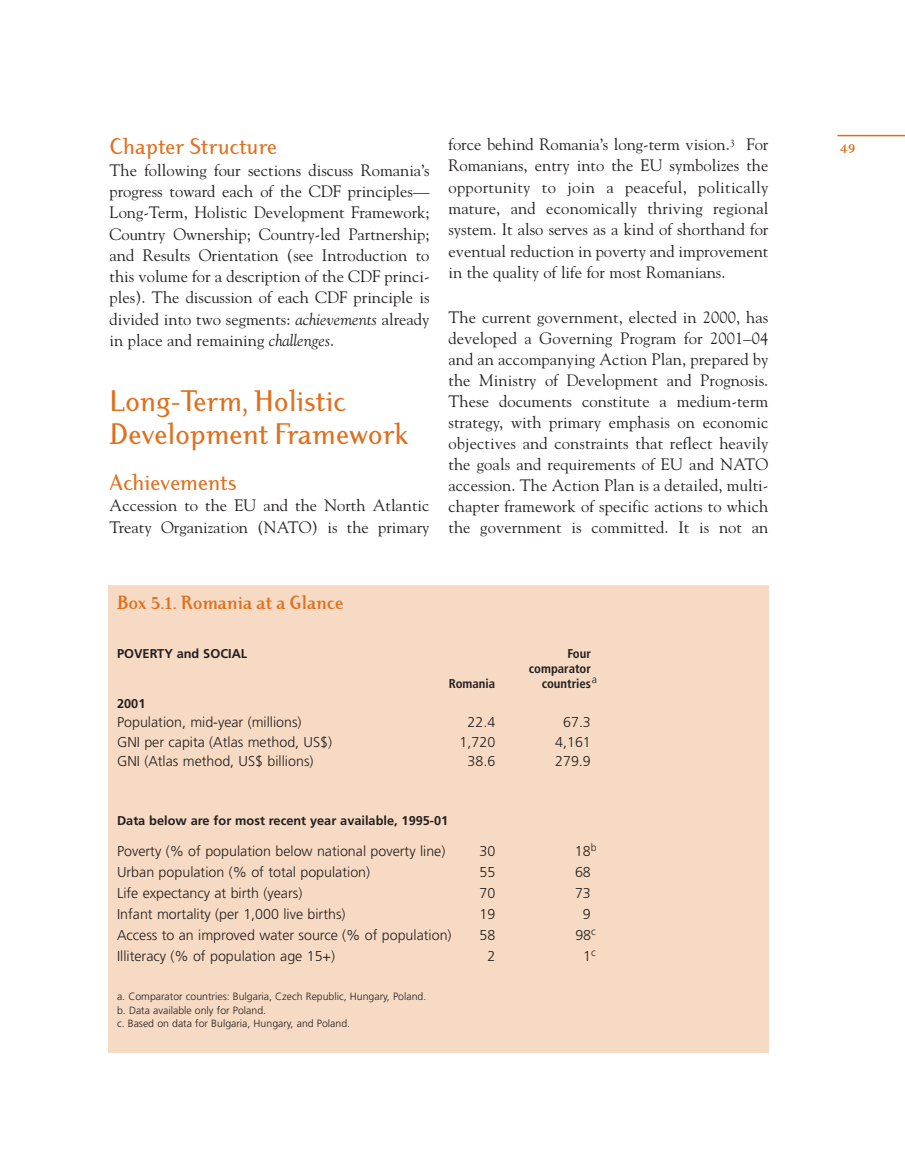
<style>
.page{position:relative;width:905px;height:1161px;background:#fff}
.page>*{position:absolute;margin:0;border:0;box-sizing:border-box;transform-origin:0 0}
.t1{font:500 31.5px/33px "Dyadis ITC";color:#df6f1d}
.t2{font:500 24px "Dyadis ITC";color:#df6f1d}
.t3{font:700 20.25px "Dyadis ITC";color:#df6f1d}
.t4{font:16.5px/21.3px "Goudy";color:#231f20;text-align:justify}
.t5{font:700 15px "Dyadis ITC";color:#df6f1d}
.t6{font:300 14.25px "Frutiger";color:#231f20}
.t7{font:700 12.75px "Frutiger";color:#231f20}
.t8{font:700 condensed 12.75px/15px "Frutiger";color:#231f20;text-align:right}
.t9{font:300 10.5px/13.5px "Frutiger";color:#231f20}
.s1{font-style:italic}
</style>
<div class="page">
<hr style="left:837px;top:135px;width:67px;height:1px;background:#df6f1d">
<div style="left:108px;top:586px;width:660px;height:467px;background:#f7dac3"></div>
<h2 class="t2" style="left:110px;top:137px;width:169px">Chapter Structure</h2>
<p class="t4" style="left:110px;top:161px;width:321px">The following four sections discuss Romania’s progress toward each of the CDF principles— Long-Term, Holistic Development Framework; Country Ownership; Country-led Partnership; and Results Orientation (see Introduction to this volume for a description of the CDF princi&shy;ples). The discussion of each CDF principle is divided into two segments: <span class="s1">achievements</span> already in place and remaining <span class="s1">challenges</span>.</p>
<h1 class="t1" style="left:110px;top:386px;width:300px">Long-Term, Holistic<br>Development Framework</h1>
<h2 class="t2" style="left:110px;top:473px;width:129px">Achievements</h2>
<p class="t4" style="left:110px;top:496px;width:321px">Accession to the EU and the North Atlantic<br>Treaty Organization (NATO) is the primary</p>
<p class="t4" style="left:448px;top:135px;width:321px">force behind Romania’s long-term vision.<sup>3</sup> For Romanians, entry into the EU symbolizes the opportunity to join a peaceful, politically mature, and economically thriving regional system. It also serves as a kind of shorthand for eventual reduction in poverty and improvement in the quality of life for most Romanians.</p>
<p class="t4" style="left:448px;top:308px;width:321px">The current government, elected in 2000, has developed a Governing Program for 2001–04 and an accompanying Action Plan, prepared by the Ministry of Development and Prognosis.<br>These documents constitute a medium-term strategy, with primary emphasis on economic objectives and constraints that reflect heavily the goals and requirements of EU and NATO accession. The Action Plan is a detailed, multi&shy;chapter framework of specific actions to which the government is committed. It is not an</p>
<p class="t3" style="left:117px;top:594px;width:228px">Box 5.1. Romania at a Glance</p>
<p class="t7" style="left:117px;top:649px;width:132px">POVERTY and SOCIAL</p>
<p class="t8" style="left:529px;top:647px;width:63px">Four comparator</p>
<p class="t8" style="left:448px;top:677px;width:48px">Romania</p>
<p class="t8" style="left:541px;top:677px;width:57px">countries<sup>a</sup></p>
<p class="t7" style="left:117px;top:698px;width:30px">2001</p>
<p class="t6" style="left:117px;top:717px;width:186px">Population, mid-year (millions)</p>
<p class="t6" style="left:467px;top:717px;width:29px">22.4</p>
<p class="t6" style="left:563px;top:717px;width:29px">67.3</p>
<p class="t6" style="left:117px;top:736px;width:216px">GNI per capita (Atlas method, US$)</p>
<p class="t6" style="left:459px;top:736px;width:37px">1,720</p>
<p class="t6" style="left:555px;top:736px;width:37px">4,161</p>
<p class="t6" style="left:117px;top:756px;width:198px">GNI (Atlas method, US$ billions)</p>
<p class="t6" style="left:467px;top:756px;width:29px">38.6</p>
<p class="t6" style="left:555px;top:756px;width:37px">279.9</p>
<p class="t7" style="left:117px;top:815px;width:333px">Data below are for most recent year available, 1995-01</p>
<p class="t6" style="left:117px;top:846px;width:330px">Poverty (% of population below national poverty line)</p>
<p class="t6" style="left:479px;top:846px;width:17px">30</p>
<p class="t6" style="left:575px;top:846px;width:23px">18<sup>b</sup></p>
<p class="t6" style="left:117px;top:867px;width:254px">Urban population (% of total population)</p>
<p class="t6" style="left:479px;top:867px;width:17px">55</p>
<p class="t6" style="left:575px;top:867px;width:17px">68</p>
<p class="t6" style="left:117px;top:888px;width:187px">Life expectancy at birth (years)</p>
<p class="t6" style="left:479px;top:888px;width:17px">70</p>
<p class="t6" style="left:575px;top:888px;width:17px">73</p>
<p class="t6" style="left:117px;top:909px;width:230px">Infant mortality (per 1,000 live births)</p>
<p class="t6" style="left:479px;top:909px;width:17px">19</p>
<p class="t6" style="left:583px;top:909px;width:9px">9</p>
<p class="t6" style="left:117px;top:930px;width:336px">Access to an improved water source (% of population)</p>
<p class="t6" style="left:479px;top:930px;width:17px">58</p>
<p class="t6" style="left:575px;top:930px;width:22px">98<sup>c</sup></p>
<p class="t6" style="left:117px;top:951px;width:219px">Illiteracy (% of population age 15+)</p>
<p class="t6" style="left:487px;top:951px;width:9px">2</p>
<p class="t6" style="left:583px;top:951px;width:14px">1<sup>c</sup></p>
<p class="t9" style="left:117px;top:991px;width:311px">a. Comparator countries: Bulgaria, Czech Republic, Hungary, Poland. b. Data available only for Poland.<br>c. Based on data for Bulgaria, Hungary, and Poland.</p>
<p class="t5" style="left:839px;top:142px;width:18px">49</p>
</div>
